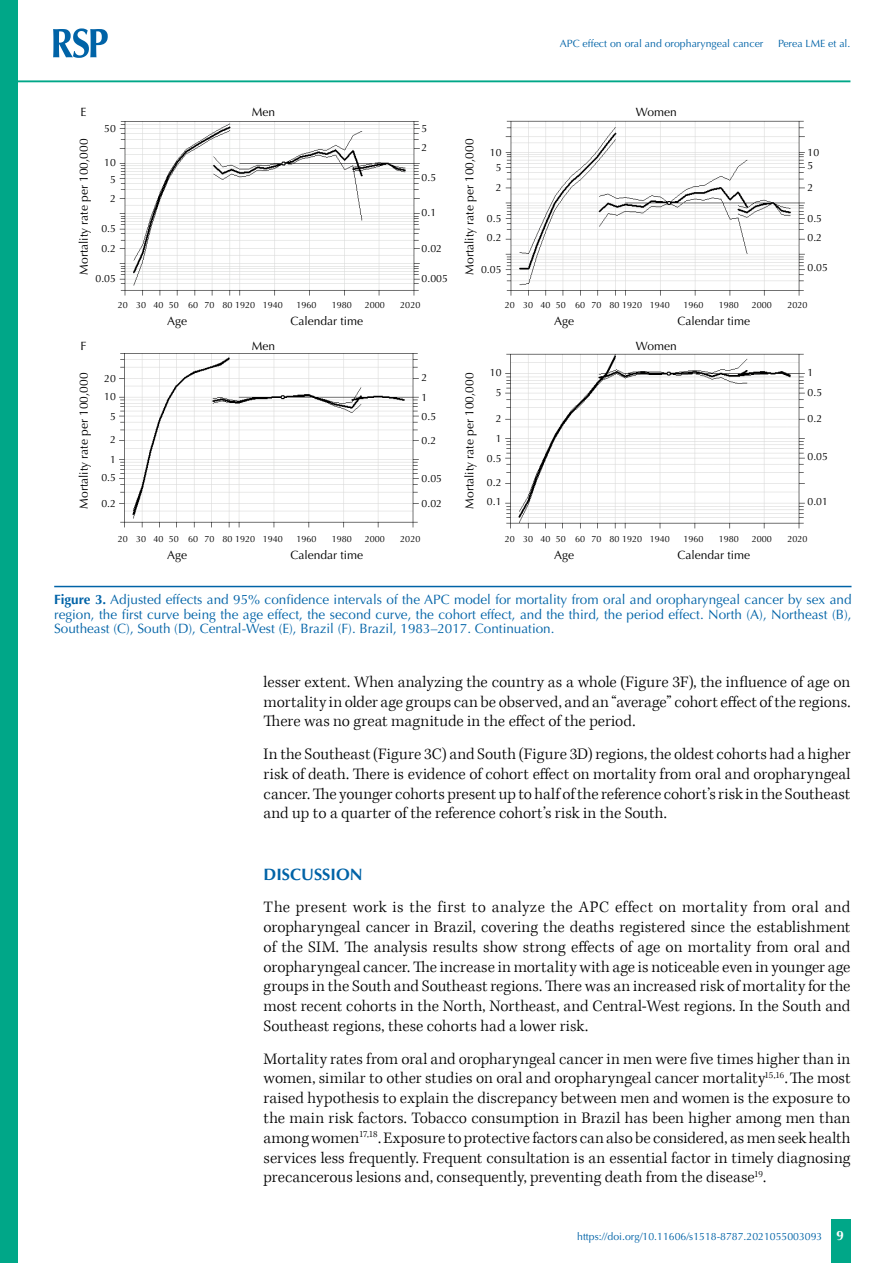
<style>
.page{position:relative;width:893px;height:1263px;background:#fff}
.page>*{position:absolute;margin:0;border:0;box-sizing:border-box;transform-origin:0 0}
.t1{font:300 16.5px/19.8px "Kepler Std";color:#000;text-align:justify}
.t2{font:700 16.5px "Optima";color:#0063a7}
.t3{font:13.5px/14.2px "Optima";color:#0063a7;text-align:justify}
.t4{font:700 13.5px "Optima";color:#fff}
.t5{font:12px "Optima";color:#000}
.t6{font:10.5px/19.5px "Optima";color:#000}
.t7{font:10.5px "Optima";color:#0063a7}
.t8{font:9px "Optima";color:#000}
.s1{font-weight:700}
</style>
<div class="page">
<div style="left:831px;top:1220px;width:20px;height:43px;background:#00a788"></div>
<div style="left:0;top:0;width:18px;height:1263px;background:#00a788"></div>
<svg style="left:53px;top:28px;width:55px;height:30px"></svg>
<hr style="left:18px;top:80px;width:832px;height:2px;background:#00a788">
<img style="left:119px;top:121px;width:301px;height:175px">
<img style="left:505px;top:120px;width:300px;height:176px">
<img style="left:119px;top:353px;width:300px;height:175px">
<img style="left:505px;top:353px;width:300px;height:176px">
<hr style="left:54px;top:586px;width:797px;height:1px;background:#0063a7">
<p class="t5" style="left:80px;top:105px;width:7px">E</p>
<p class="t5" style="left:77px;top:275px;width:137px;rotate:-90deg">Mortality rate per 100,000</p>
<p class="t6" style="left:104px;top:118px;width:13px">50</p>
<p class="t6" style="left:104px;top:155px;width:13px;line-height:16.5px;text-align:center">10<br>5</p>
<p class="t6" style="left:110px;top:188px;width:7px">2</p>
<p class="t6" style="left:101px;top:219px;width:16px">0.5<br>0.2</p>
<p class="t6" style="left:96px;top:269px;width:22px">0.05</p>
<p class="t7" style="left:560px;top:37px;width:205px">APC effect on oral and oropharyngeal cancer</p>
<p class="t7" style="left:778px;top:37px;width:74px">Perea LME et al.</p>
<p class="t5" style="left:252px;top:105px;width:25px">Men</p>
<p class="t5" style="left:636px;top:105px;width:42px">Women</p>
<p class="t5" style="left:462px;top:275px;width:137px;rotate:-90deg">Mortality rate per 100,000</p>
<p class="t6" style="left:490px;top:145px;width:13px;line-height:15px;text-align:center">10<br>5</p>
<p class="t6" style="left:422px;top:119px;width:7px">5</p>
<p class="t6" style="left:422px;top:138px;width:7px">2</p>
<p class="t6" style="left:422px;top:168px;width:16px">0.5</p>
<p class="t6" style="left:496px;top:178px;width:7px">2</p>
<p class="t6" style="left:487px;top:208px;width:16px">0.5<br>0.2</p>
<p class="t6" style="left:481px;top:260px;width:22px">0.05</p>
<p class="t6" style="left:422px;top:203px;width:16px">0.1</p>
<p class="t6" style="left:422px;top:239px;width:22px">0.02</p>
<p class="t6" style="left:422px;top:269px;width:28px">0.005</p>
<p class="t6" style="left:807px;top:146px;width:13px;line-height:13.5px">10<br>5</p>
<p class="t6" style="left:807px;top:178px;width:7px">2</p>
<p class="t6" style="left:807px;top:208px;width:16px">0.5<br>0.2</p>
<p class="t6" style="left:807px;top:258px;width:22px">0.05</p>
<p class="t8" style="left:118px;top:300px;width:166px">20 30 40 50 60 70 80 1920 1940</p>
<p class="t5" style="left:167px;top:314px;width:22px">Age</p>
<p class="t8" style="left:297px;top:300px;width:22px">1960</p>
<p class="t8" style="left:332px;top:300px;width:22px">1980</p>
<p class="t8" style="left:365px;top:300px;width:22px">2000</p>
<p class="t8" style="left:400px;top:300px;width:22px">2020</p>
<p class="t5" style="left:291px;top:314px;width:74px">Calendar time</p>
<p class="t8" style="left:505px;top:300px;width:166px">20 30 40 50 60 70 80 1920 1940</p>
<p class="t5" style="left:554px;top:314px;width:22px">Age</p>
<p class="t8" style="left:684px;top:300px;width:22px">1960</p>
<p class="t8" style="left:719px;top:300px;width:22px">1980</p>
<p class="t8" style="left:752px;top:300px;width:22px">2000</p>
<p class="t8" style="left:787px;top:300px;width:22px">2020</p>
<p class="t5" style="left:678px;top:314px;width:74px">Calendar time</p>
<p class="t5" style="left:80px;top:339px;width:7px">F</p>
<p class="t5" style="left:77px;top:509px;width:137px;rotate:-90deg">Mortality rate per 100,000</p>
<p class="t6" style="left:104px;top:369px;width:13px;line-height:18.3px">20<br>10</p>
<p class="t6" style="left:110px;top:407px;width:7px">5</p>
<p class="t6" style="left:110px;top:430px;width:7px;line-height:20px">2<br>1</p>
<p class="t6" style="left:101px;top:468px;width:16px">0.5</p>
<p class="t6" style="left:101px;top:494px;width:16px">0.2</p>
<p class="t5" style="left:252px;top:339px;width:25px">Men</p>
<p class="t5" style="left:636px;top:339px;width:42px">Women</p>
<p class="t5" style="left:462px;top:509px;width:137px;rotate:-90deg">Mortality rate per 100,000</p>
<p class="t6" style="left:490px;top:363px;width:13px;text-align:center">10<br>5</p>
<p class="t6" style="left:422px;top:368px;width:7px">2</p>
<p class="t6" style="left:422px;top:387px;width:7px">1</p>
<p class="t6" style="left:422px;top:407px;width:16px">0.5</p>
<p class="t6" style="left:496px;top:409px;width:7px">2</p>
<p class="t6" style="left:487px;top:448px;width:16px">0.5</p>
<p class="t6" style="left:487px;top:473px;width:16px">0.2<br>0.1</p>
<p class="t6" style="left:496px;top:428px;width:7px">1</p>
<p class="t6" style="left:422px;top:431px;width:16px">0.2</p>
<p class="t6" style="left:422px;top:469px;width:22px">0.05</p>
<p class="t6" style="left:422px;top:494px;width:22px">0.02</p>
<p class="t6" style="left:807px;top:363px;width:16px">1<br>0.5</p>
<p class="t6" style="left:807px;top:409px;width:16px">0.2</p>
<p class="t6" style="left:807px;top:447px;width:22px">0.05</p>
<p class="t6" style="left:807px;top:492px;width:22px">0.01</p>
<p class="t8" style="left:118px;top:534px;width:166px">20 30 40 50 60 70 80 1920 1940</p>
<p class="t5" style="left:167px;top:548px;width:22px">Age</p>
<p class="t8" style="left:297px;top:534px;width:22px">1960</p>
<p class="t8" style="left:332px;top:534px;width:22px">1980</p>
<p class="t8" style="left:365px;top:534px;width:22px">2000</p>
<p class="t8" style="left:400px;top:534px;width:22px">2020</p>
<p class="t5" style="left:291px;top:548px;width:74px">Calendar time</p>
<p class="t8" style="left:505px;top:534px;width:166px">20 30 40 50 60 70 80 1920 1940</p>
<p class="t5" style="left:554px;top:548px;width:22px">Age</p>
<p class="t8" style="left:684px;top:534px;width:22px">1960</p>
<p class="t8" style="left:719px;top:534px;width:22px">1980</p>
<p class="t8" style="left:752px;top:534px;width:22px">2000</p>
<p class="t8" style="left:787px;top:534px;width:22px">2020</p>
<p class="t5" style="left:678px;top:548px;width:74px">Calendar time</p>
<p class="t3" style="left:54px;top:593px;width:799px"><span class="s1">Figure 3.</span> Adjusted effects and 95% confidence intervals of the APC model for mortality from oral and oropharyngeal cancer by sex and region, the first curve being the age effect, the second curve, the cohort effect, and the third, the period effect. North (A), Northeast (B), Southeast (C), South (D), Central-West (E), Brazil (F). Brazil, 1983–2017. Continuation.</p>
<p class="t1" style="left:264px;top:672px;width:588px">lesser extent. When analyzing the country as a whole (Figure 3F), the influence of age on mortality in older age groups can be observed, and an “average” cohort effect of the regions.<br>There was no great magnitude in the effect of the period.</p>
<p class="t1" style="left:264px;top:745px;width:588px">In the Southeast (Figure 3C) and South (Figure 3D) regions, the oldest cohorts had a higher risk of death. There is evidence of cohort effect on mortality from oral and oropharyngeal cancer. The younger cohorts present up to half of the reference cohort’s risk in the Southeast and up to a quarter of the reference cohort’s risk in the South.</p>
<p class="t2" style="left:264px;top:864px;width:100px">DISCUSSION</p>
<p class="t1" style="left:264px;top:898px;width:588px">The present work is the first to analyze the APC effect on mortality from oral and oropharyngeal cancer in Brazil, covering the deaths registered since the establishment of the SIM. The analysis results show strong effects of age on mortality from oral and oropharyngeal cancer. The increase in mortality with age is noticeable even in younger age groups in the South and Southeast regions. There was an increased risk of mortality for the most recent cohorts in the North, Northeast, and Central-West regions. In the South and Southeast regions, these cohorts had a lower risk.</p>
<p class="t1" style="left:264px;top:1049px;width:588px">Mortality rates from oral and oropharyngeal cancer in men were five times higher than in women, similar to other studies on oral and oropharyngeal cancer mortality<sup>15,16</sup>.The most raised hypothesis to explain the discrepancy between men and women is the exposure to the main risk factors. Tobacco consumption in Brazil has been higher among men than among women<sup>17,18</sup>. Exposure to protective factors can also be considered, as men seek health services less frequently. Frequent consultation is an essential factor in timely diagnosing precancerous lesions and, consequently, preventing death from the disease<sup>19</sup>.</p>
<p class="t7" style="left:577px;top:1230px;width:247px">https://doi.org/10.11606/s1518-8787.2021055003093</p>
<p class="t4" style="left:836px;top:1227px;width:9px">9</p>
</div>
